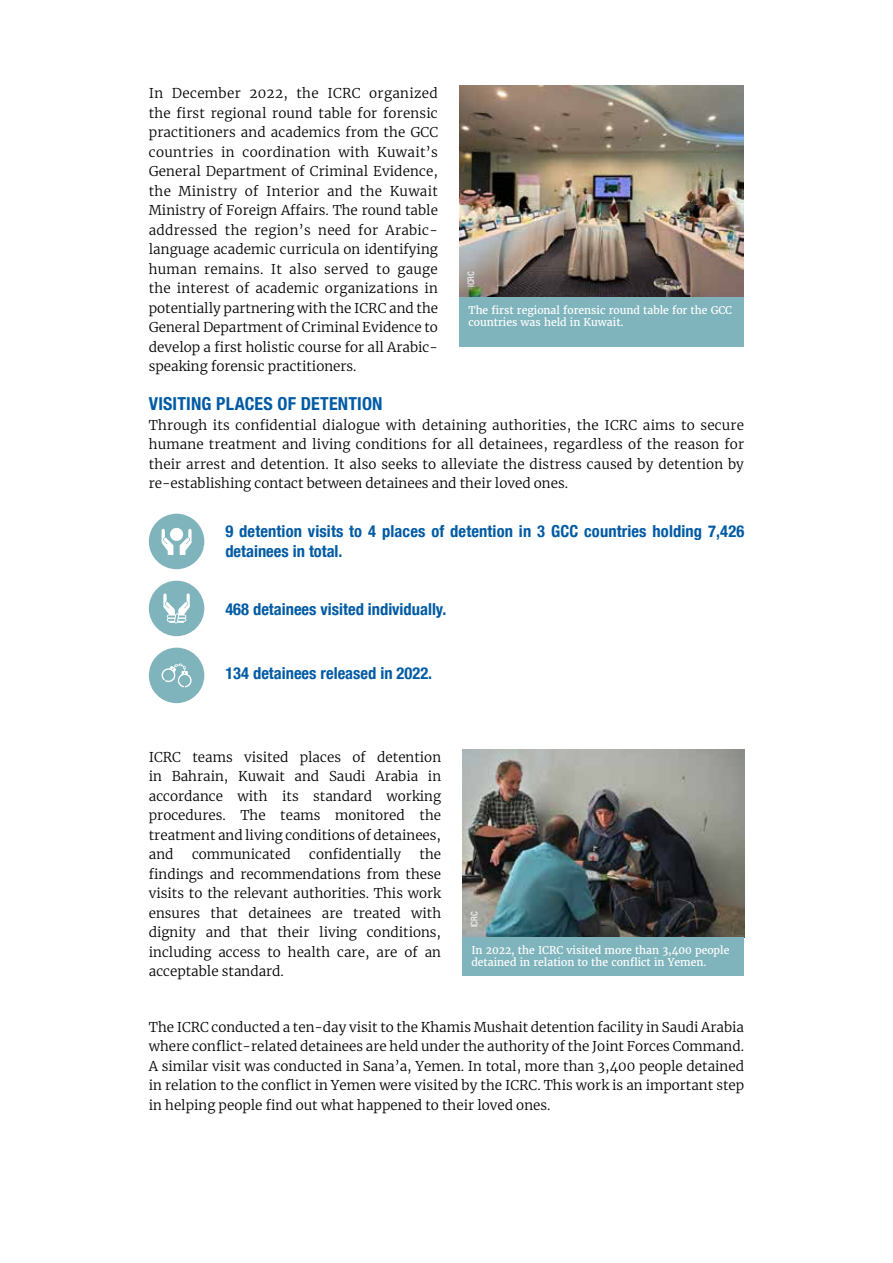
<style>
.page{position:relative;width:893px;height:1263px;background:#fff}
.page>*{position:absolute;margin:0;border:0;box-sizing:border-box;transform-origin:0 0}
.t1{font:700 condensed 18px "Helvetica Neue LT Std";letter-spacing:.01em;color:#005ba4}
.t2{font:700 condensed 16.5px/19.5px "Helvetica Neue LT Com";color:#005ba4}
.t3{font:300 13.5px/19.5px "Merriweather";color:#000;text-align:justify}
.t4{font:10.5px/12px "Merriweather";color:#fff}
.t5{font:condensed 9px "Helvetica Neue LT Std";color:#fff}
</style>
<div class="page">
<div style="left:149px;top:648px;width:55px;height:55px;background:#80b4bd;border-radius:50%"></div>
<svg style="left:161px;top:663px;width:31px;height:24px"></svg>
<img style="left:462px;top:750px;width:282px;height:187px">
<div style="left:462px;top:937px;width:282px;height:38px;background:#80b4bd"></div>
<div style="left:149px;top:581px;width:55px;height:55px;background:#80b4bd;border-radius:50%"></div>
<svg style="left:163px;top:593px;width:27px;height:30px"></svg>
<div style="left:149px;top:514px;width:55px;height:55px;background:#80b4bd;border-radius:50%"></div>
<svg style="left:162px;top:528px;width:30px;height:27px"></svg>
<img style="left:460px;top:85px;width:283px;height:212px">
<div style="left:459px;top:297px;width:285px;height:50px;background:#80b4bd"></div>
<p class="t3" style="left:149px;top:83px;width:291px">In December 2022, the ICRC organized the first regional round table for forensic practitioners and academics from the GCC countries in coordination with Kuwait’s General Department of Criminal Evidence, the Ministry of Interior and the Kuwait Ministry of Foreign Affairs. The round table addressed the region’s need for Arabic&shy;language academic curricula on identifying human remains. It also served to gauge the interest of academic organizations in potentially partnering with the ICRC and the General Department of Criminal Evidence to develop a first holistic course for all Arabic&shy;speaking forensic practitioners.</p>
<h1 class="t1" style="left:149px;top:393px;width:235px">VISITING PLACES OF DETENTION</h1>
<p class="t3" style="left:149px;top:415px;width:597px">Through its confidential dialogue with detaining authorities, the ICRC aims to secure humane treatment and living conditions for all detainees, regardless of the reason for their arrest and detention. It also seeks to alleviate the distress caused by detention by re-establishing contact between detainees and their loved ones.</p>
<p class="t2" style="left:225px;top:522px;width:520px">9 detention visits to 4 places of detention in 3 GCC countries holding 7,426 detainees in total.</p>
<p class="t5" style="left:466px;top:287px;width:17px;rotate:-90deg">ICRC</p>
<p class="t4" style="left:468px;top:304px;width:265px">The first regional forensic round table for the GCC countries was held in Kuwait.</p>
<p class="t2" style="left:225px;top:599px;width:222px">468 detainees visited individually.</p>
<p class="t2" style="left:225px;top:664px;width:208px">134 detainees released in 2022.</p>
<p class="t3" style="left:149px;top:746px;width:294px">ICRC teams visited places of detention in Bahrain, Kuwait and Saudi Arabia in accordance with its standard working procedures. The teams monitored the treatment and living conditions of detainees, and</p>
<p class="t3" style="left:192px;top:844px;width:100px">communicated</p>
<p class="t3" style="left:309px;top:844px;width:93px">confidentially</p>
<p class="t3" style="left:149px;top:844px;width:294px;text-indent:271px">the findings and recommendations from these visits to the relevant authorities. This work ensures that detainees are treated with dignity and that their living conditions, including access to health care, are of an acceptable standard.</p>
<p class="t5" style="left:469px;top:927px;width:17px;rotate:-90deg">ICRC</p>
<p class="t4" style="left:471px;top:944px;width:260px">In 2022, the ICRC visited more than 3,400 people detained in relation to the conflict in Yemen.</p>
<p class="t3" style="left:149px;top:1016px;width:597px">The ICRC conducted a ten-day visit to the Khamis Mushait detention facility in Saudi Arabia where conflict-related detainees are held under the authority of the Joint Forces Command.<br>A similar visit was conducted in Sana’a, Yemen. In total, more than 3,400 people detained in relation to the conflict in Yemen were visited by the ICRC. This work is an important step in helping people find out what happened to their loved ones.</p>
</div>
